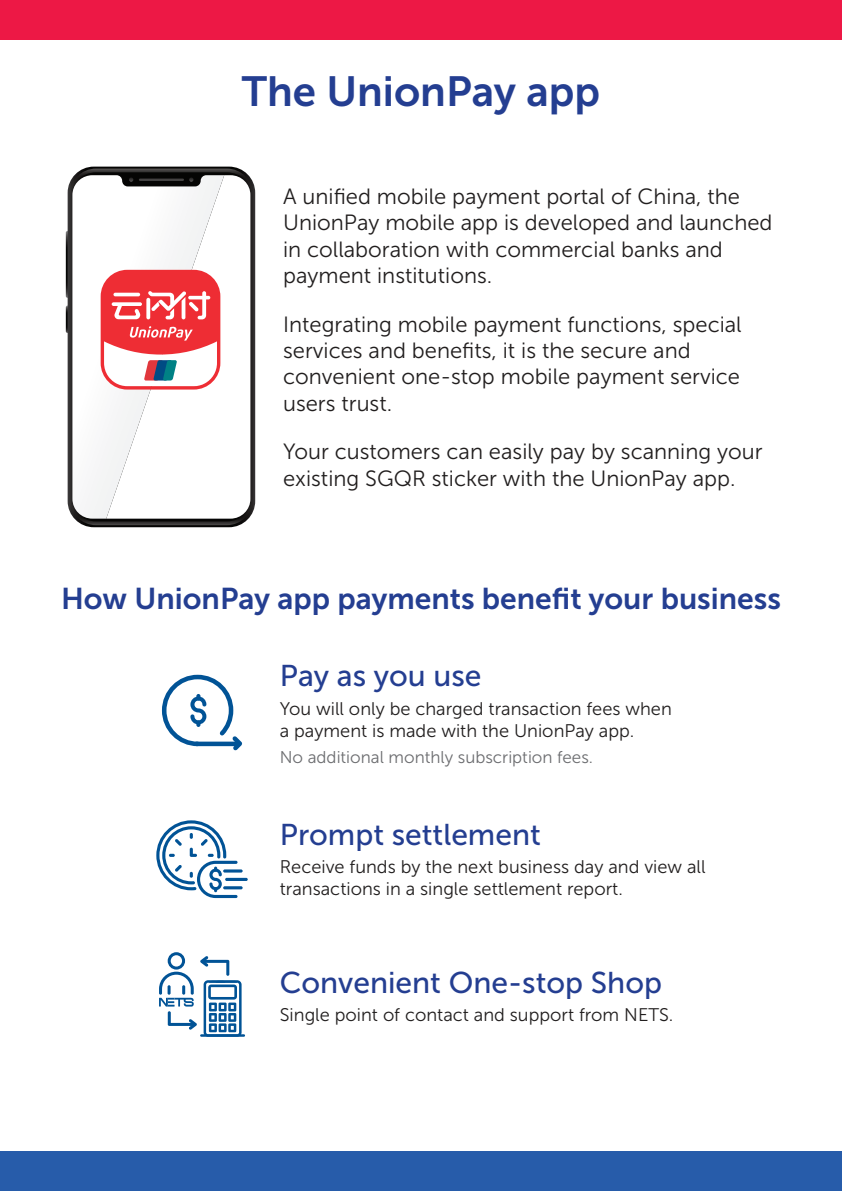
<style>
.page{position:relative;width:842px;height:1191px;background:#fff}
.page>*{position:absolute;margin:0;border:0;box-sizing:border-box;transform-origin:0 0}
.t1{font:42px "Museo Sans 700";color:#243e91}
.t2{font:30px "Museo Sans 500";color:#243e91}
.t3{font:30px "Museo Sans 700";color:#243e91}
.t4{font:22px/26.4px "Museo Sans 300";color:#211e1e}
.t5{font:18.2px/21.8px "Museo Sans 300";color:#211e1e}
.t6{font:17px "Museo Sans 300";color:#6c6d70}
</style>
<div class="page">
<div style="left:0;top:0;width:842px;height:40px;background:#ed1845"></div>
<div style="left:0;top:1151px;width:842px;height:40px;background:#275caa"></div>
<svg style="left:66px;top:231px;width:2px;height:67px"></svg>
<svg style="left:66px;top:305px;width:2px;height:28px"></svg>
<svg style="left:68px;top:167px;width:187px;height:360px;background:#3f3e3e"></svg>
<svg style="left:70px;top:495px;width:183px;height:30px"></svg>
<svg style="left:72px;top:198px;width:34px;height:320px"></svg>
<svg style="left:106px;top:198px;width:144px;height:320px"></svg>
<svg style="left:70px;top:169px;width:183px;height:29px"></svg>
<svg style="left:101px;top:270px;width:119px;height:119px"></svg>
<hr style="left:200px;top:1034px;width:45px;height:2px;background:#015396">
<svg style="left:159px;top:952px;width:83px;height:84px"></svg>
<svg style="left:156px;top:820px;width:82px;height:78px"></svg>
<hr style="left:225px;top:878px;width:23px;height:3px;background:#015396;border-radius:2px">
<hr style="left:223px;top:869px;width:20px;height:3px;background:#015396;border-radius:2px">
<hr style="left:223px;top:886px;width:20px;height:3px;background:#015396;border-radius:2px">
<svg style="left:161px;top:674px;width:82px;height:77px"></svg>
<h1 class="t1" style="left:242px;top:68px;width:360px">The UnionPay app</h1>
<p class="t4" style="left:283px;top:183px;width:491px">A unified mobile payment portal of China, the UnionPay mobile app is developed and launched in collaboration with commercial banks and payment institutions.</p>
<p class="t4" style="left:283px;top:311px;width:460px">Integrating mobile payment functions, special services and benefits, it is the secure and convenient one-stop mobile payment service users trust.</p>
<p class="t4" style="left:283px;top:438px;width:481px">Your customers can easily pay by scanning your existing SGQR sticker with the UnionPay app.</p>
<h2 class="t3" style="left:61px;top:582px;width:721px">How UnionPay app payments benefit your business</h2>
<h2 class="t2" style="left:280px;top:659px;width:203px">Pay as you use</h2>
<p class="t5" style="left:280px;top:697px;width:393px">You will only be charged transaction fees when a payment is made with the UnionPay app.</p>
<p class="t6" style="left:280px;top:747px;width:315px">No additional monthly subscription fees.</p>
<h2 class="t2" style="left:280px;top:818px;width:263px">Prompt settlement</h2>
<p class="t5" style="left:280px;top:856px;width:427px">Receive funds by the next business day and view all transactions in a single settlement report.</p>
<h2 class="t2" style="left:280px;top:965px;width:384px">Convenient One-stop Shop</h2>
<p class="t5" style="left:280px;top:1004px;width:395px">Single point of contact and support from NETS.</p>
</div>
